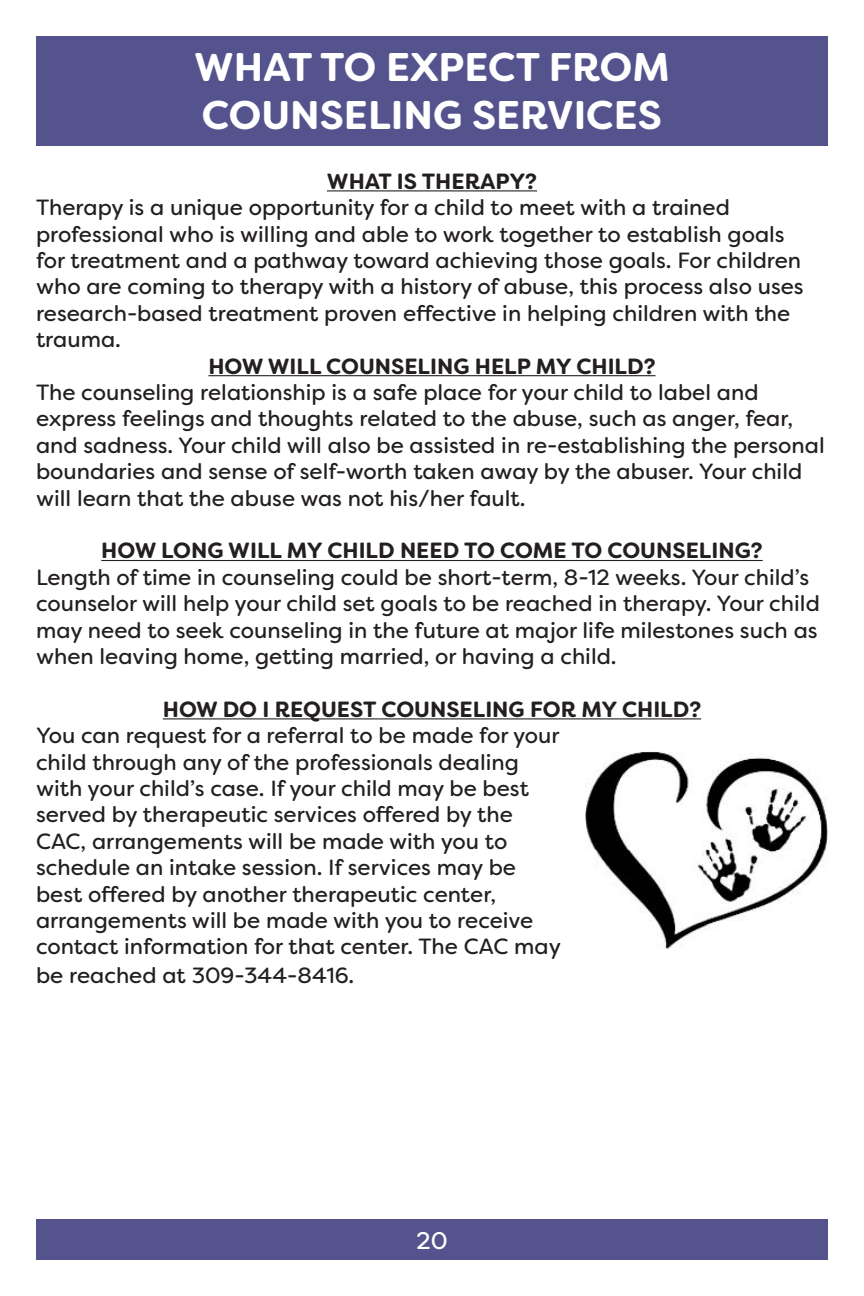
<style>
.page{position:relative;width:864px;height:1296px;background:#fff}
.page>*{position:absolute;margin:0;border:0;box-sizing:border-box;transform-origin:0 0}
.t1{font:700 40px "Filson Soft";color:#fff}
.t2{font:24px "Filson Soft";color:#fff}
.t3{font:22px/26.4px "Filson Soft";color:#231f20}
.t4{font:700 22px "Filson Soft";color:#231f20}
</style>
<div class="page">
<div style="left:36px;top:36px;width:792px;height:109px;background:#54538d"></div>
<div style="left:36px;top:1220px;width:792px;height:40px;background:#54538d"></div>
<img style="left:586px;top:751px;width:242px;height:198px">
<hr style="left:327px;top:190px;width:210px;height:1px;background:#231f20">
<hr style="left:208px;top:375px;width:448px;height:1px;background:#231f20">
<hr style="left:101px;top:560px;width:662px;height:1px;background:#231f20">
<hr style="left:163px;top:718px;width:538px;height:1px;background:#231f20">
<p class="t1" style="left:194px;top:41px;width:477px">WHAT TO EXPECT FROM</p>
<p class="t1" style="left:202px;top:89px;width:462px">COUNSELING SERVICES</p>
<p class="t4" style="left:327px;top:167px;width:212px">WHAT IS THERAPY?</p>
<p class="t3" style="left:36px;top:194px;width:695px">Therapy is a unique opportunity for a child to meet with a trained</p>
<p class="t3" style="left:36px;top:221px;width:750px">professional who is willing and able to work together to establish goals</p>
<p class="t3" style="left:36px;top:247px;width:767px">for treatment and a pathway toward achieving those goals. For children</p>
<p class="t3" style="left:36px;top:273px;width:769px">who are coming to therapy with a history of abuse, this process also uses</p>
<p class="t3" style="left:36px;top:300px;width:756px">research-based treatment proven effective in helping children with the</p>
<p class="t3" style="left:36px;top:326px;width:87px">trauma.</p>
<p class="t4" style="left:208px;top:352px;width:449px">HOW WILL COUNSELING HELP MY CHILD?</p>
<p class="t3" style="left:36px;top:379px;width:724px">The counseling relationship is a safe place for your child to label and</p>
<p class="t3" style="left:36px;top:405px;width:759px">express feelings and thoughts related to the abuse, such as anger, fear,</p>
<p class="t3" style="left:36px;top:432px;width:790px">and sadness. Your child will also be assisted in re-establishing the personal</p>
<p class="t3" style="left:36px;top:458px;width:768px">boundaries and sense of self-worth taken away by the abuser. Your child</p>
<p class="t3" style="left:36px;top:485px;width:491px">will learn that the abuse was not his/her fault.</p>
<p class="t4" style="left:101px;top:536px;width:663px">HOW LONG WILL MY CHILD NEED TO COME TO COUNSELING?</p>
<p class="t3" style="left:36px;top:564px;width:775px">Length of time in counseling could be short-term, 8-12 weeks. Your child’s</p>
<p class="t3" style="left:36px;top:590px;width:785px">counselor will help your child set goals to be reached in therapy. Your child</p>
<p class="t3" style="left:36px;top:617px;width:783px">may need to seek counseling in the future at major life milestones such as</p>
<p class="t3" style="left:36px;top:643px;width:582px">when leaving home, getting married, or having a child.</p>
<p class="t4" style="left:163px;top:695px;width:540px">HOW DO I REQUEST COUNSELING FOR MY CHILD?</p>
<p class="t3" style="left:36px;top:722px;width:525px">You can request for a referral to be made for your</p>
<p class="t3" style="left:36px;top:749px;width:485px">child through any of the professionals dealing</p>
<p class="t3" style="left:36px;top:775px;width:495px">with your child’s case. If your child may be best</p>
<p class="t3" style="left:36px;top:801px;width:527px">served by therapeutic services offered by the CAC, arrangements will be made with you to schedule an intake session. If services may be best offered by another therapeutic center, arrangements will be made with you to receive contact information for that center. The CAC may</p>
<p class="t3" style="left:36px;top:962px;width:320px">be reached at 309-344-8416.</p>
<p class="t2" style="left:416px;top:1225px;width:33px">20</p>
</div>
